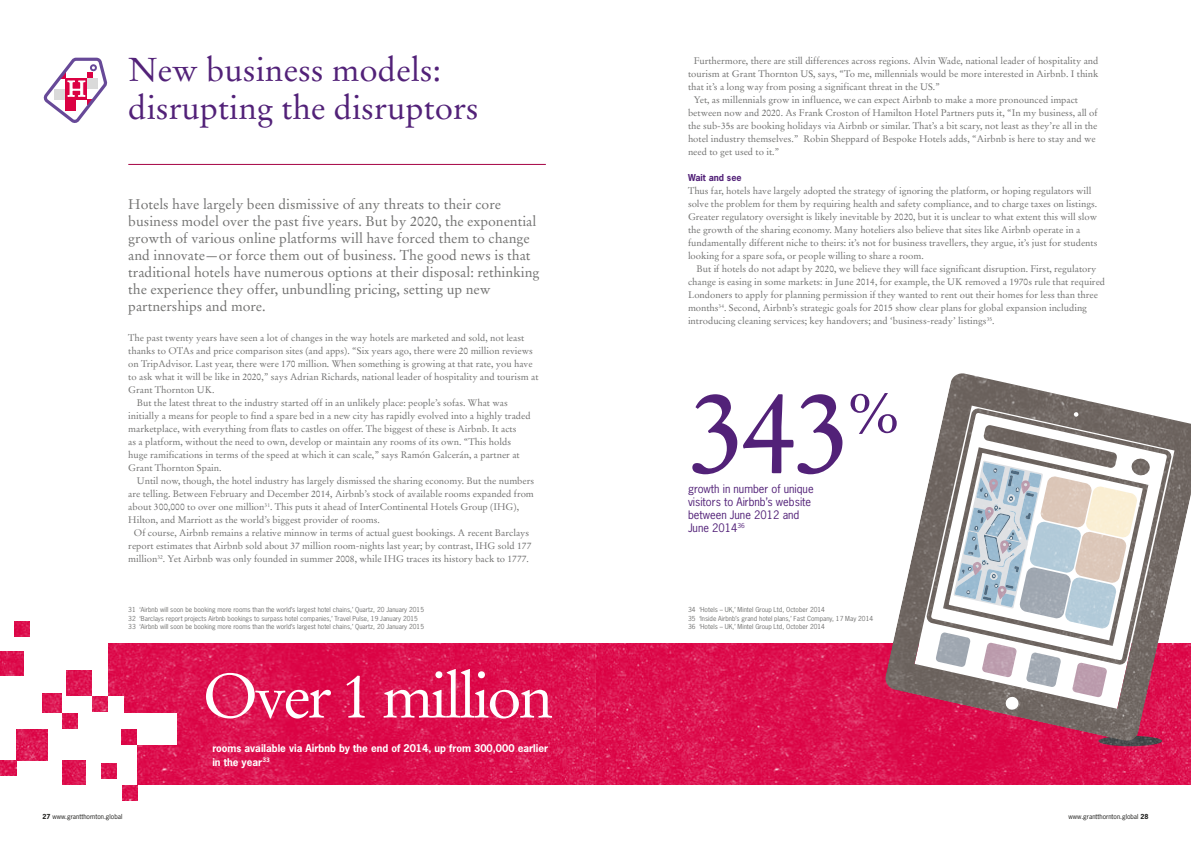
<style>
.page{position:relative;width:1191px;height:842px;background:#fff}
.page>*{position:absolute;margin:0;border:0;box-sizing:border-box;transform-origin:0 0}
.t1{font:116.8px "Stempel Garamond";color:#522178}
.t2{font:62.2px "Stempel Garamond";letter-spacing:-.05em;color:#fff}
.t3{font:33px/38px "Stempel Garamond";color:#522178}
.t4{font:14px/17px "Stempel Garamond";color:#70706f}
.t5{font:11px/13px "News Gothic Std";color:#522178}
.t6{font:700 10px/14px "News Gothic Std";color:#fff}
.t7{font:9.5px/13px "Stempel Garamond";color:#70706f}
.t8{font:700 9px "News Gothic Std";color:#522178}
.t9{font:6.5px/8.5px "News Gothic Std";color:#70706f}
.t10{font:6.5px "News Gothic Std";color:#1d1d1b}
.s1{font-weight:700}
</style>
<div class="page">
<img style="left:0;top:163px;width:1191px;height:638px">
<hr style="left:128px;top:164px;width:418px;height:1px;background:#a50344">
<svg style="left:43px;top:57px;width:65px;height:66px"></svg>
<h3 class="t3" style="left:128px;top:51px;width:352px">New business models: disrupting the disruptors</h3>
<p class="t4" style="left:128px;top:195px;width:413px">Hotels have largely been dismissive of any threats to their core business model over the past five years. But by 2020, the exponential growth of various online platforms will have forced them to change and innovate—or force them out of business. The good news is that traditional hotels have numerous options at their disposal: rethinking the experience they offer, unbundling pricing, setting up new partnerships and more.</p>
<p class="t7" style="left:128px;top:331px;width:397px">The past twenty years have seen a lot of changes in the way hotels are marketed and sold, not least</p>
<p class="t7" style="left:128px;top:344px;width:406px">thanks to OTAs and price comparison sites (and apps). “Six years ago, there were 20 million reviews</p>
<p class="t7" style="left:128px;top:357px;width:406px">on TripAdvisor. Last year, there were 170 million. When something is growing at that rate, you have</p>
<p class="t7" style="left:128px;top:370px;width:412px">to ask what it will be like in 2020,” says Adrian Richards, national leader of hospitality and tourism at</p>
<p class="t7" style="left:128px;top:383px;width:88px">Grant Thornton UK.</p>
<p class="t7" style="left:137px;top:396px;width:372px">But the latest threat to the industry started off in an unlikely place: people’s sofas. What was</p>
<p class="t7" style="left:128px;top:409px;width:404px">initially a means for people to find a spare bed in a new city has rapidly evolved into a highly traded</p>
<p class="t7" style="left:128px;top:422px;width:389px">marketplace, with everything from flats to castles on offer. The biggest of these is Airbnb. It acts</p>
<p class="t7" style="left:128px;top:435px;width:384px">as a platform, without the need to own, develop or maintain any rooms of its own. “This holds</p>
<p class="t7" style="left:128px;top:448px;width:393px">huge ramifications in terms of the speed at which it can scale,” says Ramón Galcerán, a partner at</p>
<p class="t7" style="left:128px;top:461px;width:95px">Grant Thornton Spain.</p>
<p class="t7" style="left:137px;top:474px;width:399px">Until now, though, the hotel industry has largely dismissed the sharing economy. But the numbers</p>
<p class="t7" style="left:128px;top:487px;width:407px">are telling. Between February and December 2014, Airbnb’s stock of available rooms expanded from</p>
<p class="t7" style="left:128px;top:500px;width:392px">about 300,000 to over one million<sup>31</sup>. This puts it ahead of InterContinental Hotels Group (IHG),</p>
<p class="t7" style="left:128px;top:513px;width:253px">Hilton, and Marriott as the world’s biggest provider of rooms.</p>
<p class="t7" style="left:134px;top:526px;width:397px">Of course, Airbnb remains a relative minnow in terms of actual guest bookings. A recent Barclays</p>
<p class="t7" style="left:128px;top:539px;width:405px">report estimates that Airbnb sold about 37 million room-nights last year; by contrast, IHG sold 177</p>
<p class="t7" style="left:128px;top:552px;width:402px">million<sup>32</sup>. Yet Airbnb was only founded in summer 2008, while IHG traces its history back to 1777.</p>
<p class="t7" style="left:693px;top:54px;width:406px">Furthermore, there are still differences across regions. Alvin Wade, national leader of hospitality and</p>
<p class="t7" style="left:688px;top:67px;width:412px">tourism at Grant Thornton US, says, “To me, millennials would be more interested in Airbnb. I think</p>
<p class="t7" style="left:688px;top:80px;width:253px">that it’s a long way from posing a significant threat in the US.”</p>
<p class="t7" style="left:693px;top:93px;width:386px">Yet, as millennials grow in influence, we can expect Airbnb to make a more pronounced impact</p>
<p class="t7" style="left:688px;top:106px;width:411px">between now and 2020. As Frank Croston of Hamilton Hotel Partners puts it, “In my business, all of</p>
<p class="t7" style="left:688px;top:119px;width:411px">the sub-35s are booking holidays via Airbnb or similar. That’s a bit scary, not least as they’re all in the</p>
<p class="t7" style="left:688px;top:132px;width:409px">hotel industry themselves.” Robin Sheppard of Bespoke Hotels adds, “Airbnb is here to stay and we</p>
<p class="t7" style="left:688px;top:145px;width:93px">need to get used to it.”</p>
<p class="t8" style="left:688px;top:171px;width:55px">Wait and see</p>
<p class="t7" style="left:688px;top:184px;width:411px">Thus far, hotels have largely adopted the strategy of ignoring the platform, or hoping regulators will solve the problem for them by requiring health and safety compliance, and to charge taxes on listings.<br>Greater regulatory oversight is likely inevitable by 2020, but it is unclear to what extent this will slow the growth of the sharing economy. Many hoteliers also believe that sites like Airbnb operate in a fundamentally different niche to theirs: it’s not for business travellers, they argue, it’s just for students looking for a spare sofa, or people willing to share a room.</p>
<p class="t7" style="left:688px;top:262px;width:419px;text-indent:9px">But if hotels do not adapt by 2020, we believe they will face significant disruption. First, regulatory change is easing in some markets: in June 2014, for example, the UK removed a 1970s rule that required Londoners to apply for planning permission if they wanted to rent out their homes for less than three months<sup>34</sup>. Second, Airbnb’s strategic goals for 2015 show clear plans for global expansion including introducing cleaning services; key handovers; and ‘business-ready’ listings<sup>35</sup>.</p>
<h1 class="t1" style="left:688px;top:362px;width:217px">343<sup>%</sup></h1>
<p class="t5" style="left:688px;top:482px;width:127px">growth in number of unique visitors to Airbnb’s website between June 2012 and<br>June 2014<sup>36</sup></p>
<p class="t9" style="left:128px;top:605px;width:297px">31 ‘Airbnb will soon be booking more rooms than the world’s largest hotel chains,’ Quartz, 20 January 2015<br>32 ‘Barclays report projects Airbnb bookings to surpass hotel companies,’ Travel Pulse, 19 January 2015<br>33 ‘Airbnb will soon be booking more rooms than the world’s largest hotel chains,’ Quartz, 20 January 2015</p>
<p class="t9" style="left:688px;top:605px;width:187px">34 ‘Hotels – UK,’ Mintel Group Ltd, October 2014<br>35 ‘Inside Airbnb’s grand hotel plans,’ Fast Company, 17 May 2014<br>36 ‘Hotels – UK,’ Mintel Group Ltd, October 2014</p>
<h2 class="t2" style="left:203px;top:659px;width:352px">Over 1 million</h2>
<p class="t6" style="left:212px;top:740px;width:337px">rooms available via Airbnb by the end of 2014, up from 300,000 earlier in the year<sup>33</sup></p>
<p class="t10" style="left:43px;top:812px;width:81px"><span class="s1">27</span> www.grantthornton.global</p>
<p class="t10" style="left:1068px;top:812px;width:81px">www.grantthornton.global <span class="s1">28</span></p>
</div>
